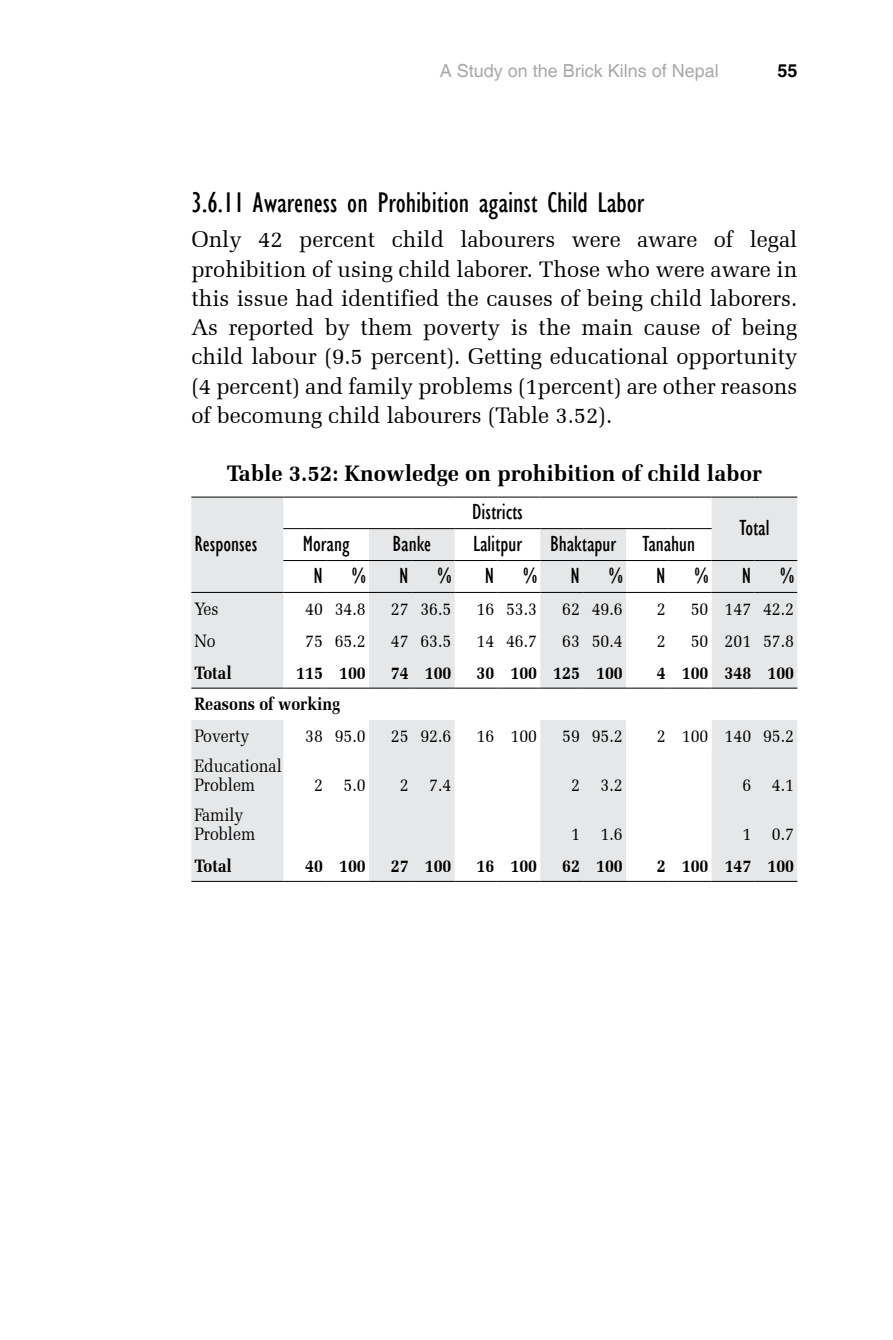
<style>
.page{position:relative;width:893px;height:1340px;background:#fff}
.page>*{position:absolute;margin:0;border:0;box-sizing:border-box;transform-origin:0 0}
.t1{font:condensed 29.25px "Gill Sans";color:#000}
.t2{font:22.5px/29.2px "Zapf Elliptical 711 BT";color:#000;text-align:justify}
.t3{font:condensed 22.5px "Gill Sans";color:#000}
.t4{font:700 22.5px "Zapf Elliptical 711 BT";color:#000}
.t5{font:18px/19.1px "Zapf Elliptical 711 BT";color:#000;scale:.9 1}
.t6{font:700 18px "Zapf Elliptical 711 BT";color:#000;scale:.9 1}
.t7{font:18px "Helvetica";color:#a7a9ac}
.t8{font:700 18px "Helvetica";color:#000}
</style>
<div class="page">
<svg style="left:191px;top:497px;width:606px;height:384px;fill:#e6e7e8"></svg>
<svg style="left:626px;top:593px;width:86px;height:159px"></svg>
<div style="left:191px;top:688px;width:606px;height:32px;background:#fff"></div>
<hr style="left:191px;top:496px;width:92px;height:1px;background:#000">
<hr style="left:191px;top:592px;width:92px;height:1px;background:#000">
<hr style="left:283px;top:496px;width:43px;height:1px;background:#000">
<hr style="left:326px;top:496px;width:43px;height:1px;background:#000">
<hr style="left:369px;top:496px;width:43px;height:1px;background:#000">
<hr style="left:412px;top:496px;width:43px;height:1px;background:#000">
<hr style="left:455px;top:496px;width:42px;height:1px;background:#000">
<hr style="left:497px;top:496px;width:43px;height:1px;background:#000">
<hr style="left:540px;top:496px;width:43px;height:1px;background:#000">
<hr style="left:583px;top:496px;width:43px;height:1px;background:#000">
<hr style="left:626px;top:496px;width:43px;height:1px;background:#000">
<hr style="left:669px;top:496px;width:43px;height:1px;background:#000">
<hr style="left:712px;top:496px;width:42px;height:1px;background:#000">
<hr style="left:754px;top:496px;width:43px;height:1px;background:#000">
<hr style="left:283px;top:528px;width:43px;height:1px;background:#000">
<hr style="left:326px;top:528px;width:43px;height:1px;background:#000">
<hr style="left:369px;top:528px;width:43px;height:1px;background:#000">
<hr style="left:412px;top:528px;width:43px;height:1px;background:#000">
<hr style="left:455px;top:528px;width:42px;height:1px;background:#000">
<hr style="left:497px;top:528px;width:43px;height:1px;background:#000">
<hr style="left:540px;top:528px;width:43px;height:1px;background:#000">
<hr style="left:583px;top:528px;width:43px;height:1px;background:#000">
<hr style="left:626px;top:528px;width:43px;height:1px;background:#000">
<hr style="left:669px;top:528px;width:43px;height:1px;background:#000">
<hr style="left:283px;top:560px;width:43px;height:1px;background:#000">
<hr style="left:326px;top:560px;width:43px;height:1px;background:#000">
<hr style="left:369px;top:560px;width:43px;height:1px;background:#000">
<hr style="left:412px;top:560px;width:43px;height:1px;background:#000">
<hr style="left:455px;top:560px;width:42px;height:1px;background:#000">
<hr style="left:497px;top:560px;width:43px;height:1px;background:#000">
<hr style="left:540px;top:560px;width:43px;height:1px;background:#000">
<hr style="left:583px;top:560px;width:43px;height:1px;background:#000">
<hr style="left:626px;top:560px;width:43px;height:1px;background:#000">
<hr style="left:669px;top:560px;width:43px;height:1px;background:#000">
<hr style="left:712px;top:560px;width:42px;height:1px;background:#000">
<hr style="left:754px;top:560px;width:43px;height:1px;background:#000">
<hr style="left:283px;top:592px;width:43px;height:1px;background:#000">
<hr style="left:326px;top:592px;width:43px;height:1px;background:#000">
<hr style="left:369px;top:592px;width:43px;height:1px;background:#000">
<hr style="left:412px;top:592px;width:43px;height:1px;background:#000">
<hr style="left:455px;top:592px;width:42px;height:1px;background:#000">
<hr style="left:497px;top:592px;width:43px;height:1px;background:#000">
<hr style="left:540px;top:592px;width:43px;height:1px;background:#000">
<hr style="left:583px;top:592px;width:43px;height:1px;background:#000">
<hr style="left:626px;top:592px;width:43px;height:1px;background:#000">
<hr style="left:669px;top:592px;width:43px;height:1px;background:#000">
<hr style="left:712px;top:592px;width:42px;height:1px;background:#000">
<hr style="left:754px;top:592px;width:43px;height:1px;background:#000">
<hr style="left:191px;top:881px;width:92px;height:1px;background:#000">
<hr style="left:283px;top:881px;width:43px;height:1px;background:#000">
<hr style="left:326px;top:881px;width:43px;height:1px;background:#000">
<hr style="left:369px;top:881px;width:43px;height:1px;background:#000">
<hr style="left:412px;top:881px;width:43px;height:1px;background:#000">
<hr style="left:455px;top:881px;width:42px;height:1px;background:#000">
<hr style="left:497px;top:881px;width:43px;height:1px;background:#000">
<hr style="left:540px;top:881px;width:43px;height:1px;background:#000">
<hr style="left:583px;top:881px;width:43px;height:1px;background:#000">
<hr style="left:626px;top:881px;width:43px;height:1px;background:#000">
<hr style="left:669px;top:881px;width:43px;height:1px;background:#000">
<hr style="left:712px;top:881px;width:42px;height:1px;background:#000">
<hr style="left:754px;top:881px;width:43px;height:1px;background:#000">
<hr style="left:191px;top:687px;width:92px;height:1px;background:#000">
<hr style="left:283px;top:687px;width:43px;height:1px;background:#000">
<hr style="left:326px;top:687px;width:43px;height:1px;background:#000">
<hr style="left:369px;top:687px;width:43px;height:1px;background:#000">
<hr style="left:412px;top:687px;width:43px;height:1px;background:#000">
<hr style="left:455px;top:687px;width:42px;height:1px;background:#000">
<hr style="left:497px;top:687px;width:43px;height:1px;background:#000">
<hr style="left:540px;top:687px;width:43px;height:1px;background:#000">
<hr style="left:583px;top:687px;width:43px;height:1px;background:#000">
<hr style="left:626px;top:687px;width:43px;height:1px;background:#000">
<hr style="left:669px;top:687px;width:43px;height:1px;background:#000">
<hr style="left:712px;top:687px;width:42px;height:1px;background:#000">
<hr style="left:754px;top:687px;width:43px;height:1px;background:#000">
<p class="t7" style="left:440px;top:60px;width:281px">A Study on the Brick Kilns of Nepal</p>
<p class="t8" style="left:778px;top:60px;width:22px">55</p>
<h1 class="t1" style="left:191px;top:185px;width:454px">3.6.11 Awareness on Prohibition against Child Labor</h1>
<p class="t2" style="left:191px;top:225px;width:607px">Only 42 percent child labourers were aware of legal prohibition of using child laborer. Those who were aware in this issue had identified the causes of being child laborers.<br>As reported by them poverty is the main cause of being child labour (9.5 percent). Getting educational opportunity (4 percent) and family problems (1percent) are other reasons of becomung child labourers (Table 3.52).</p>
<p class="t4" style="left:227px;top:460px;width:537px">Table 3.52: Knowledge on prohibition of child labor</p>
<p class="t3" style="left:195px;top:530px;width:64px">Responses</p>
<p class="t3" style="left:472px;top:498px;width:52px">Districts</p>
<p class="t3" style="left:739px;top:514px;width:32px">Total</p>
<p class="t3" style="left:303px;top:530px;width:48px">Morang</p>
<p class="t3" style="left:393px;top:530px;width:40px">Banke</p>
<p class="t3" style="left:473px;top:530px;width:224px">Lalitpur Bhaktapur Tanahun</p>
<p class="t3" style="left:314px;top:562px;width:11px">N</p>
<p class="t3" style="left:352px;top:562px;width:15px">%</p>
<p class="t3" style="left:399px;top:562px;width:11px">N</p>
<p class="t3" style="left:438px;top:562px;width:15px">%</p>
<p class="t3" style="left:485px;top:562px;width:11px">N</p>
<p class="t3" style="left:523px;top:562px;width:15px">%</p>
<p class="t3" style="left:570px;top:562px;width:11px">N</p>
<p class="t3" style="left:609px;top:562px;width:15px">%</p>
<p class="t3" style="left:656px;top:562px;width:11px">N</p>
<p class="t3" style="left:695px;top:562px;width:15px">%</p>
<p class="t3" style="left:742px;top:562px;width:11px">N</p>
<p class="t3" style="left:780px;top:562px;width:15px">%</p>
<p class="t5" style="left:195px;top:599px;width:28px">Yes</p>
<p class="t5" style="left:305px;top:599px;width:69px">40 34.8</p>
<p class="t5" style="left:391px;top:599px;width:69px">27 36.5</p>
<p class="t5" style="left:476px;top:599px;width:69px">16 53.3</p>
<p class="t5" style="left:562px;top:599px;width:69px">62 49.6</p>
<p class="t5" style="left:657px;top:599px;width:11px">2</p>
<p class="t5" style="left:691px;top:599px;width:116px">50 147 42.2</p>
<p class="t5" style="left:195px;top:631px;width:25px">No</p>
<p class="t5" style="left:305px;top:631px;width:69px">75 65.2</p>
<p class="t5" style="left:391px;top:631px;width:69px">47 63.5</p>
<p class="t5" style="left:476px;top:631px;width:69px">14 46.7</p>
<p class="t5" style="left:562px;top:631px;width:69px">63 50.4</p>
<p class="t5" style="left:657px;top:631px;width:11px">2</p>
<p class="t5" style="left:691px;top:631px;width:116px">50 201 57.8</p>
<p class="t6" style="left:195px;top:661px;width:43px">Total</p>
<p class="t6" style="left:296px;top:661px;width:79px">115 100</p>
<p class="t6" style="left:391px;top:661px;width:69px">74 100</p>
<p class="t6" style="left:476px;top:661px;width:164px">30 100 125 100</p>
<p class="t6" style="left:657px;top:661px;width:154px">4 100 348 100</p>
<p class="t6" style="left:195px;top:693px;width:163px">Reasons of working</p>
<p class="t5" style="left:195px;top:726px;width:62px">Poverty</p>
<p class="t5" style="left:305px;top:726px;width:69px">38 95.0</p>
<p class="t5" style="left:391px;top:726px;width:69px">25 92.6</p>
<p class="t5" style="left:477px;top:726px;width:69px">16 100</p>
<p class="t5" style="left:562px;top:726px;width:69px">59 95.2</p>
<p class="t5" style="left:657px;top:726px;width:154px">2 100 140 95.2</p>
<p class="t5" style="left:195px;top:756px;width:98px">Educational<br>Problem</p>
<p class="t5" style="left:314px;top:775px;width:59px">2 5.0</p>
<p class="t5" style="left:400px;top:775px;width:59px">2 7.4</p>
<p class="t5" style="left:571px;top:775px;width:59px">2 3.2</p>
<p class="t5" style="left:742px;top:775px;width:59px">6 4.1</p>
<p class="t5" style="left:195px;top:805px;width:69px">Family<br>Problem</p>
<p class="t5" style="left:571px;top:824px;width:59px">1 1.6</p>
<p class="t5" style="left:742px;top:824px;width:59px">1 0.7</p>
<p class="t6" style="left:195px;top:855px;width:43px">Total</p>
<p class="t6" style="left:305px;top:855px;width:69px">40 100</p>
<p class="t6" style="left:391px;top:855px;width:69px">27 100</p>
<p class="t6" style="left:477px;top:855px;width:69px">16 100</p>
<p class="t6" style="left:562px;top:855px;width:69px">62 100</p>
<p class="t6" style="left:657px;top:855px;width:154px">2 100 147 100</p>
</div>
